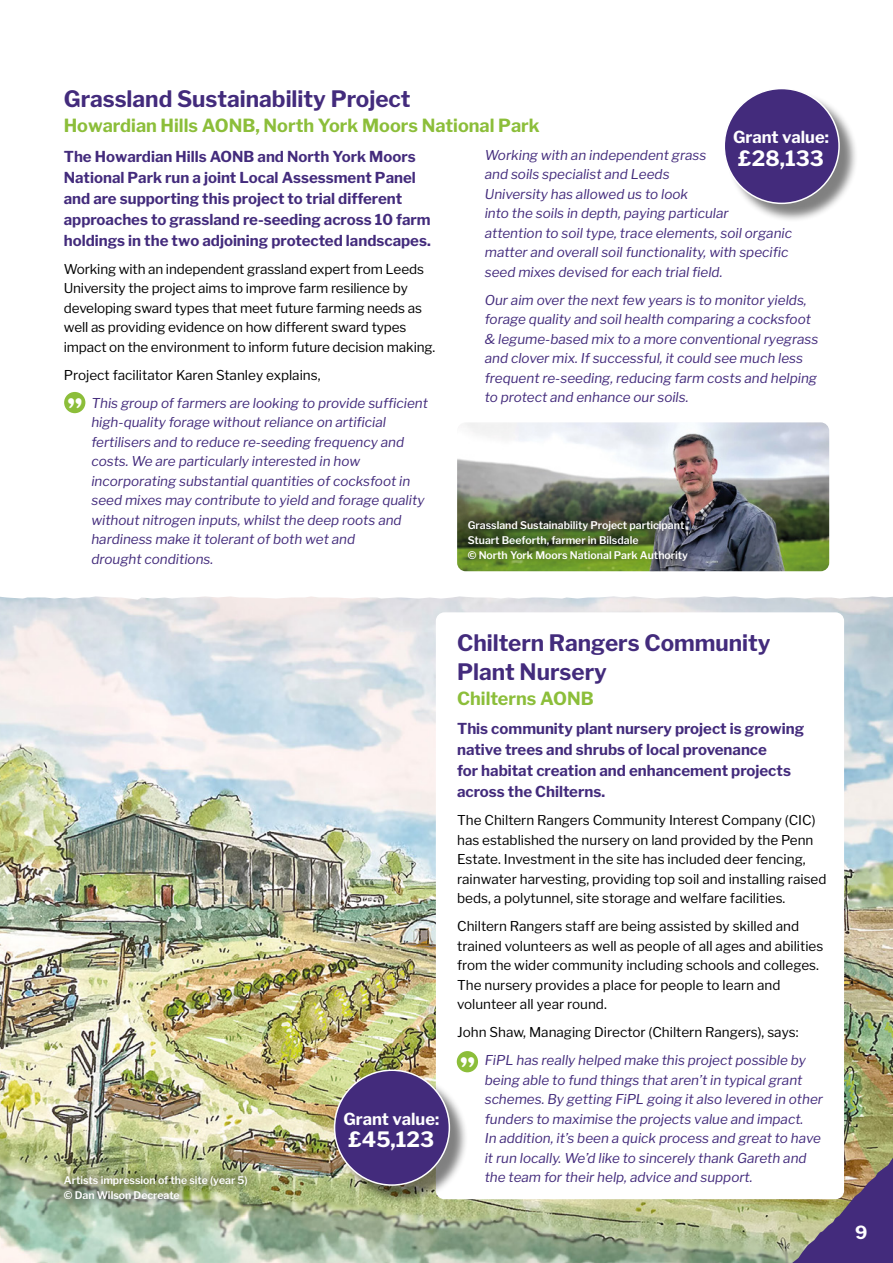
<style>
.page{position:relative;width:893px;height:1263px;background:#fff}
.page>*{position:absolute;margin:0;border:0;box-sizing:border-box;transform-origin:0 0}
.t1{font:600 45px "TT Commons";color:#fff}
.t2{font:700 22.5px/28.5px "Libre Franklin";color:#432b7c}
.t3{font:700 21px "Libre Franklin";color:#fff}
.t4{font:700 18px "Libre Franklin";color:#8cbe3a}
.t5{font:700 18px "Libre Franklin";color:#fff}
.t6{font:700 16.5px "Libre Franklin";color:#fff}
.t7{font:700 15px/21px "Libre Franklin";color:#432b7c}
.t8{font:italic 13.5px/19.5px "Libre Franklin";color:#432b7c}
.t9{font:13.5px/19.5px "Libre Franklin";color:#000}
.t10{font:600 10.5px/15px "Libre Franklin";color:#fff}
</style>
<div class="page">
<img style="left:0;top:596px;width:893px;height:667px">
<svg style="left:792px;top:1158px;width:101px;height:105px;background:#6b5975"></svg>
<div style="left:436px;top:612px;width:408px;height:587px;background:#fff;border-radius:9px"></div>
<div style="left:336px;top:1072px;width:132px;height:132px;background:#000;opacity:.5"></div>
<div style="left:335px;top:1070px;width:114px;height:115px;background:#432b7c;border-radius:50%"></div>
<div style="left:334px;top:1069px;width:116px;height:117px;border:2px solid #fff;border-radius:50%"></div>
<div style="left:457px;top:1051px;width:21px;height:21px;background:#8cbe3a;border-radius:50%"></div>
<img style="left:457px;top:422px;width:372px;height:149px">
<div style="left:64px;top:392px;width:21px;height:21px;background:#8cbe3a;border-radius:50%"></div>
<div style="left:53px;top:1164px;width:206px;height:46px;background:#000;opacity:.3"></div>
<div style="left:457px;top:509px;width:242px;height:62px;background:#000;opacity:.2"></div>
<div style="left:726px;top:91px;width:132px;height:131px;background:#000;opacity:.5"></div>
<div style="left:724px;top:89px;width:115px;height:114px;background:#432b7c;border-radius:50%"></div>
<div style="left:723px;top:88px;width:117px;height:116px;border:2px solid #fff;border-radius:50%"></div>
<h2 class="t2" style="left:64px;top:84px;width:348px">Grassland Sustainability Project</h2>
<h3 class="t4" style="left:64px;top:115px;width:477px">Howardian Hills AONB, North York Moors National Park</h3>
<p class="t7" style="left:64px;top:146px;width:368px">The Howardian Hills AONB and North York Moors National Park run a joint Local Assessment Panel and are supporting this project to trial different approaches to grassland re-seeding across 10 farm holdings in the two adjoining protected landscapes.</p>
<p class="t9" style="left:64px;top:259px;width:373px">Working with an independent grassland expert from Leeds University the project aims to improve farm resilience by developing sward types that meet future farming needs as well as providing evidence on how different sward types impact on the environment to inform future decision making.</p>
<p class="t9" style="left:64px;top:365px;width:258px">Project facilitator Karen Stanley explains,</p>
<p class="t8" style="left:91px;top:393px;width:338px">This group of farmers are looking to provide sufficient high-quality forage without reliance on artificial fertilisers and to reduce re-seeding frequency and costs. We are particularly interested in how incorporating substantial quantities of cocksfoot in seed mixes may contribute to yield and forage quality without nitrogen inputs, whilst the deep roots and hardiness make it tolerant of both wet and<br>drought conditions.</p>
<p class="t6" style="left:733px;top:127px;width:97px">Grant value:</p>
<h3 class="t3" style="left:738px;top:145px;width:87px">£28,133</h3>
<p class="t8" style="left:485px;top:145px;width:309px">Working with an independent grass<br>and soils specialist and Leeds<br>University has allowed us to look<br>into the soils in depth, paying particular<br>attention to soil type, trace elements, soil organic matter and overall soil functionality, with specific seed mixes devised for each trial field.</p>
<p class="t8" style="left:485px;top:290px;width:335px">Our aim over the next few years is to monitor yields, forage quality and soil health comparing a cocksfoot &amp; legume-based mix to a more conventional ryegrass and clover mix. If successful, it could see much less frequent re-seeding, reducing farm costs and helping to protect and enhance our soils.</p>
<h1 class="t1" style="left:83px;top:418px;width:18px;rotate:-180deg">“</h1>
<p class="t10" style="left:468px;top:518px;width:222px">Grassland Sustainability Project participant<br>Stuart Beeforth, farmer in Bilsdale<br>© North York Moors National Park Authority</p>
<p class="t10" style="left:64px;top:1172px;width:186px">Artists impression of the site (year 5) © Dan Wilson Decreate</p>
<p class="t6" style="left:343px;top:1109px;width:97px">Grant value:</p>
<h3 class="t3" style="left:348px;top:1127px;width:87px">£45,123</h3>
<h2 class="t2" style="left:457px;top:629px;width:315px">Chiltern Rangers Community<br>Plant Nursery</h2>
<h3 class="t4" style="left:457px;top:687px;width:138px">Chilterns AONB</h3>
<p class="t7" style="left:457px;top:718px;width:349px">This community plant nursery project is growing native trees and shrubs of local provenance<br>for habitat creation and enhancement projects across the Chilterns.</p>
<p class="t9" style="left:457px;top:811px;width:371px">The Chiltern Rangers Community Interest Company (CIC) has established the nursery on land provided by the Penn Estate. Investment in the site has included deer fencing, rainwater harvesting, providing top soil and installing raised beds, a polytunnel, site storage and welfare facilities.</p>
<p class="t9" style="left:457px;top:917px;width:368px">Chiltern Rangers staff are being assisted by skilled and trained volunteers as well as people of all ages and abilities from the wider community including schools and colleges.<br>The nursery provides a place for people to learn and volunteer all year round.</p>
<p class="t9" style="left:457px;top:1023px;width:343px">John Shaw, Managing Director (Chiltern Rangers), says:</p>
<p class="t8" style="left:485px;top:1051px;width:340px">FiPL has really helped make this project possible by being able to fund things that aren’t in typical grant schemes. By getting FiPL going it also levered in other funders to maximise the projects value and impact.<br>In addition, it’s been a quick process and great to have it run locally. We’d like to sincerely thank Gareth and the team for their help, advice and support.</p>
<h1 class="t1" style="left:476px;top:1077px;width:18px;rotate:-180deg">“</h1>
<h3 class="t5" style="left:855px;top:1221px;width:14px">9</h3>
</div>
